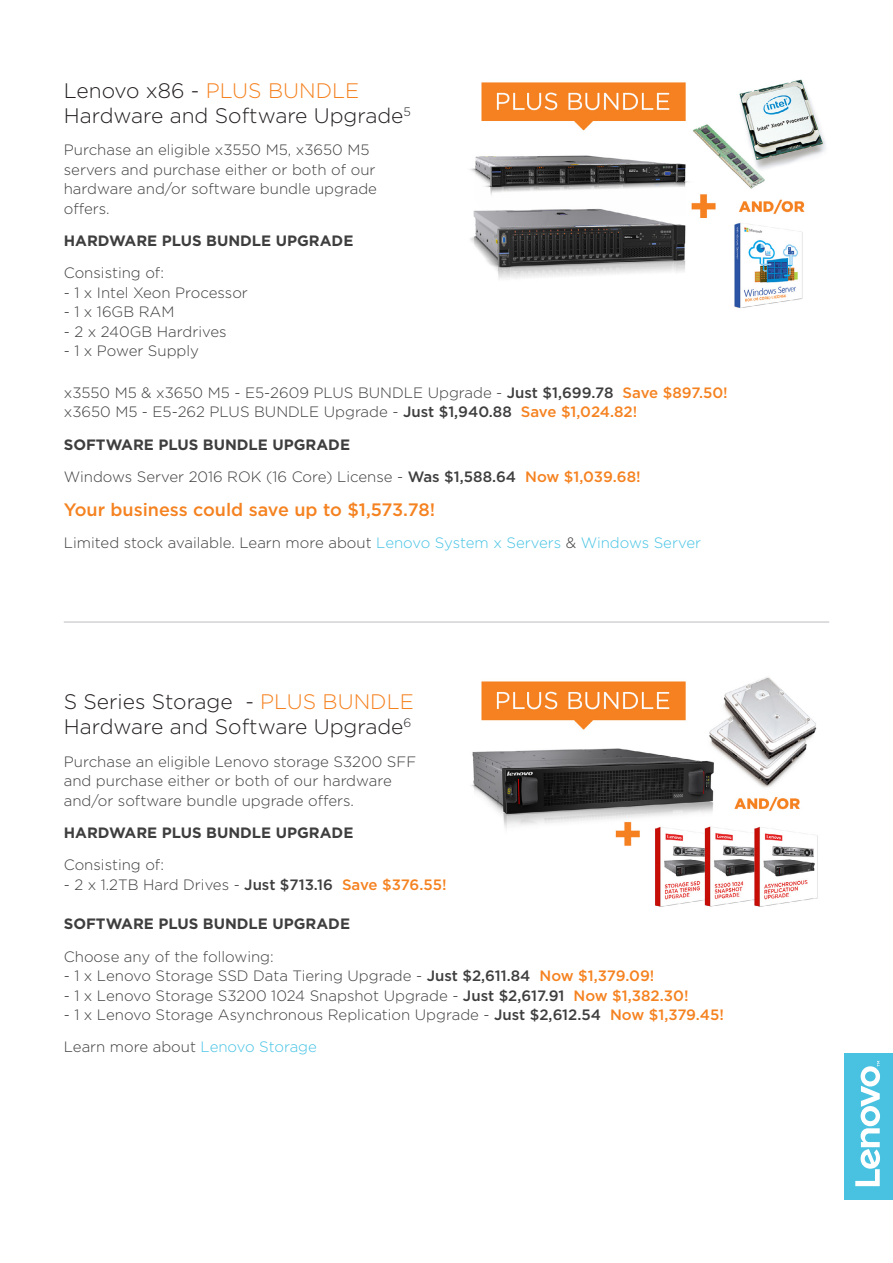
<style>
.page{position:relative;width:893px;height:1263px;background:#fff}
.page>*{position:absolute;margin:0;border:0;box-sizing:border-box;transform-origin:0 0}
.Offer_Header{font:300 21px/25.2px "Gotham";color:#231f20}
.Sub_header{font:500 18px "Gotham";color:#f58220}
.Body{font:300 15px/19.5px "Gotham";color:#3e3e3f}
.Body-2{font:700 15px "Gotham";color:#3e3e3f}
.s1{color:#f58220}
.s2{font-weight:500}
.s3{font-weight:500;color:#f58220}
.s4{color:#46c3e4}
</style>
<div class="page">
<div style="left:844px;top:1053px;width:49px;height:147px;background:#49c2e1"></div>
<svg style="left:855px;top:1061px;width:25px;height:125px"></svg>
<img style="left:470px;top:79px;width:356px;height:229px">
<img style="left:471px;top:677px;width:347px;height:230px">
<hr style="left:64px;top:622px;width:765px;height:1px;background:#bcbdc0">
<p class="Offer_Header" style="left:64px;top:77px;width:349px">Lenovo x86 - <span class="s1">PLUS BUNDLE<br></span>Hardware and Software Upgrade<sup>5</sup></p>
<p class="Body" style="left:64px;top:140px;width:315px">Purchase an eligible x3550 M5, x3650 M5 servers and purchase either or both of our hardware and/or software bundle upgrade offers.</p>
<p class="Body-2" style="left:64px;top:231px;width:291px">HARDWARE PLUS BUNDLE UPGRADE</p>
<p class="Body" style="left:64px;top:263px;width:102px">Consisting of:</p>
<p class="Body" style="left:64px;top:282px;width:186px">- 1 x Intel Xeon Processor</p>
<p class="Body" style="left:64px;top:302px;width:112px">- 1 x 16GB RAM</p>
<p class="Body" style="left:64px;top:321px;width:164px">- 2 x 240GB Hardrives</p>
<p class="Body" style="left:64px;top:341px;width:137px">- 1 x Power Supply</p>
<p class="Body" style="left:64px;top:382px;width:665px">x3550 M5 &amp; x3650 M5 - E5-2609 PLUS BUNDLE Upgrade - <span class="s2">Just $1,699.78</span> <span class="s3">Save $897.50!</span></p>
<p class="Body" style="left:64px;top:402px;width:575px">x3650 M5 - E5-262 PLUS BUNDLE Upgrade - <span class="s2">Just $1,940.88</span> <span class="s3">Save $1,024.82!</span></p>
<p class="Body-2" style="left:64px;top:434px;width:288px">SOFTWARE PLUS BUNDLE UPGRADE</p>
<p class="Body" style="left:64px;top:466px;width:578px">Windows Server 2016 ROK (16 Core) License - <span class="s2">Was $1,588.64</span> <span class="s3">Now $1,039.68!</span></p>
<p class="Sub_header" style="left:64px;top:498px;width:373px">Your business could save up to $1,573.78!</p>
<p class="Body" style="left:64px;top:533px;width:639px">Limited stock available. Learn more about <span class="s4">Lenovo System x Servers</span> &amp; <span class="s4">Windows Server</span></p>
<p class="Offer_Header" style="left:64px;top:688px;width:351px">S Series Storage - <span class="s1">PLUS BUNDLE<br></span>Hardware and Software Upgrade<sup>6</sup></p>
<p class="Body" style="left:64px;top:751px;width:354px">Purchase an eligible Lenovo storage S3200 SFF and purchase either or both of our hardware and/or software bundle upgrade offers.</p>
<p class="Body-2" style="left:64px;top:822px;width:291px">HARDWARE PLUS BUNDLE UPGRADE</p>
<p class="Body" style="left:64px;top:854px;width:102px">Consisting of:</p>
<p class="Body" style="left:64px;top:874px;width:384px">- 2 x 1.2TB Hard Drives - <span class="s2">Just $713.16</span> <span class="s3">Save $376.55!</span></p>
<p class="Body-2" style="left:64px;top:914px;width:288px">SOFTWARE PLUS BUNDLE UPGRADE</p>
<p class="Body" style="left:64px;top:946px;width:211px">Choose any of the following:</p>
<p class="Body" style="left:64px;top:965px;width:592px">- 1 x Lenovo Storage SSD Data Tiering Upgrade - <span class="s2">Just $2,611.84</span> <span class="s3">Now $1,379.09!</span></p>
<p class="Body" style="left:64px;top:985px;width:626px">- 1 x Lenovo Storage S3200 1024 Snapshot Upgrade - <span class="s2">Just $2,617.91</span> <span class="s3">Now $1,382.30!</span></p>
<p class="Body" style="left:64px;top:1004px;width:662px">- 1 x Lenovo Storage Asynchronous Replication Upgrade - <span class="s2">Just $2,612.54</span> <span class="s3">Now $1,379.45!</span></p>
<p class="Body" style="left:64px;top:1037px;width:255px">Learn more about <span class="s4">Lenovo Storage</span></p>
</div>
